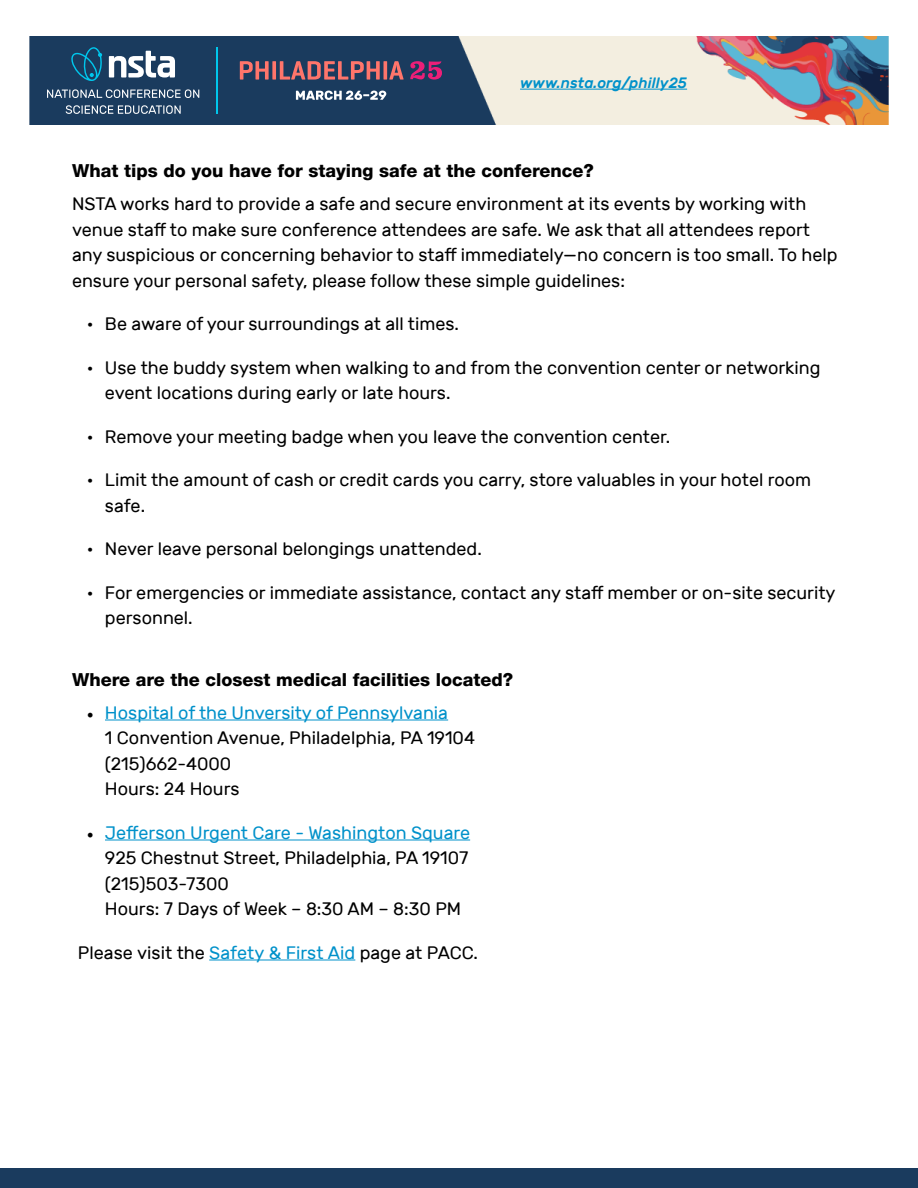
<style>
.page{position:relative;width:918px;height:1188px;background:#fff}
.page>*{position:absolute;margin:0;border:0;box-sizing:border-box;transform-origin:0 0}
.t1{font:18px/25.5px "Rubik";color:#000}
.t2{font:18px "Helvetica Neue LT 85 Hv";color:#000}
.t3{font:italic 500 15px "Rubik";color:#0091ca}
.s1{font-family:"Minion Pro"}
.s2{color:#0091ca}
</style>
<div class="page">
<hr style="left:105px;top:720px;width:343px;height:1px;background:#0091ca">
<hr style="left:105px;top:840px;width:365px;height:1px;background:#0091ca">
<hr style="left:209px;top:960px;width:146px;height:1px;background:#0091ca">
<div style="left:0;top:1168px;width:918px;height:20px;background:#1a3b5e"></div>
<img style="left:29px;top:36px;width:860px;height:88px">
<hr style="left:216px;top:47px;width:1px;height:67px;background:#00c7ed">
<svg style="left:71px;top:47px;width:31px;height:34px"></svg>
<svg style="left:109px;top:51px;width:66px;height:26px"></svg>
<svg style="left:47px;top:89px;width:152px;height:9px"></svg>
<svg style="left:66px;top:105px;width:115px;height:9px"></svg>
<svg style="left:240px;top:61px;width:29px;height:19px"></svg>
<svg style="left:272px;top:61px;width:4px;height:19px"></svg>
<svg style="left:280px;top:61px;width:100px;height:19px;background:#835563"></svg>
<svg style="left:383px;top:61px;width:4px;height:19px"></svg>
<svg style="left:389px;top:61px;width:15px;height:19px"></svg>
<svg style="left:410px;top:61px;width:32px;height:19px"></svg>
<svg style="left:296px;top:91px;width:90px;height:9px"></svg>
<hr style="left:520px;top:89px;width:167px;height:1px;background:#0091ca">
<p class="t3" style="left:520px;top:74px;width:169px">www.nsta.org/philly25</p>
<p class="t2" style="left:72px;top:160px;width:523px">What tips do you have for staying safe at the conference?</p>
<p class="t1" style="left:72px;top:192px;width:767px">NSTA works hard to provide a safe and secure environment at its events by working with venue staff to make sure conference attendees are safe. We ask that all attendees report any suspicious or concerning behavior to staff immediately—no concern is too small. To help ensure your personal safety, please follow these simple guidelines:</p>
<p class="t1" style="left:87px;top:312px;width:374px">• Be aware of your surroundings at all times.</p>
<p class="t1" style="left:105px;top:355px;width:717px;text-indent:-18px">• Use the buddy system when walking to and from the convention center or networking event locations during early or late hours.</p>
<p class="t1" style="left:87px;top:424px;width:585px">• Remove your meeting badge when you leave the convention center.</p>
<p class="t1" style="left:105px;top:468px;width:708px;text-indent:-18px">• Limit the amount of cash or credit cards you carry, store valuables in your hotel room safe.</p>
<p class="t1" style="left:87px;top:537px;width:396px">• Never leave personal belongings unattended.</p>
<p class="t1" style="left:105px;top:580px;width:732px;text-indent:-18px">• For emergencies or immediate assistance, contact any staff member or on-site security personnel.</p>
<p class="t2" style="left:72px;top:669px;width:443px">Where are the closest medical facilities located?</p>
<p class="t1" style="left:105px;top:700px;width:371px;text-indent:-18px"><span class="s1">•</span> <span class="s2">Hospital of the Unversity of Pennsylvania<br></span>1 Convention Avenue, Philadelphia, PA 19104 (215)662-4000<br>Hours: 24 Hours</p>
<p class="t1" style="left:105px;top:820px;width:367px;text-indent:-18px"><span class="s1">•</span> <span class="s2">Jefferson Urgent Care - Washington Square </span>925 Chestnut Street, Philadelphia, PA 19107 (215)503-7300<br>Hours: 7 Days of Week – 8:30 AM – 8:30 PM</p>
<p class="t1" style="left:78px;top:940px;width:401px">Please visit the <span class="s2">Safety &amp; First Aid</span> page at PACC.</p>
</div>
